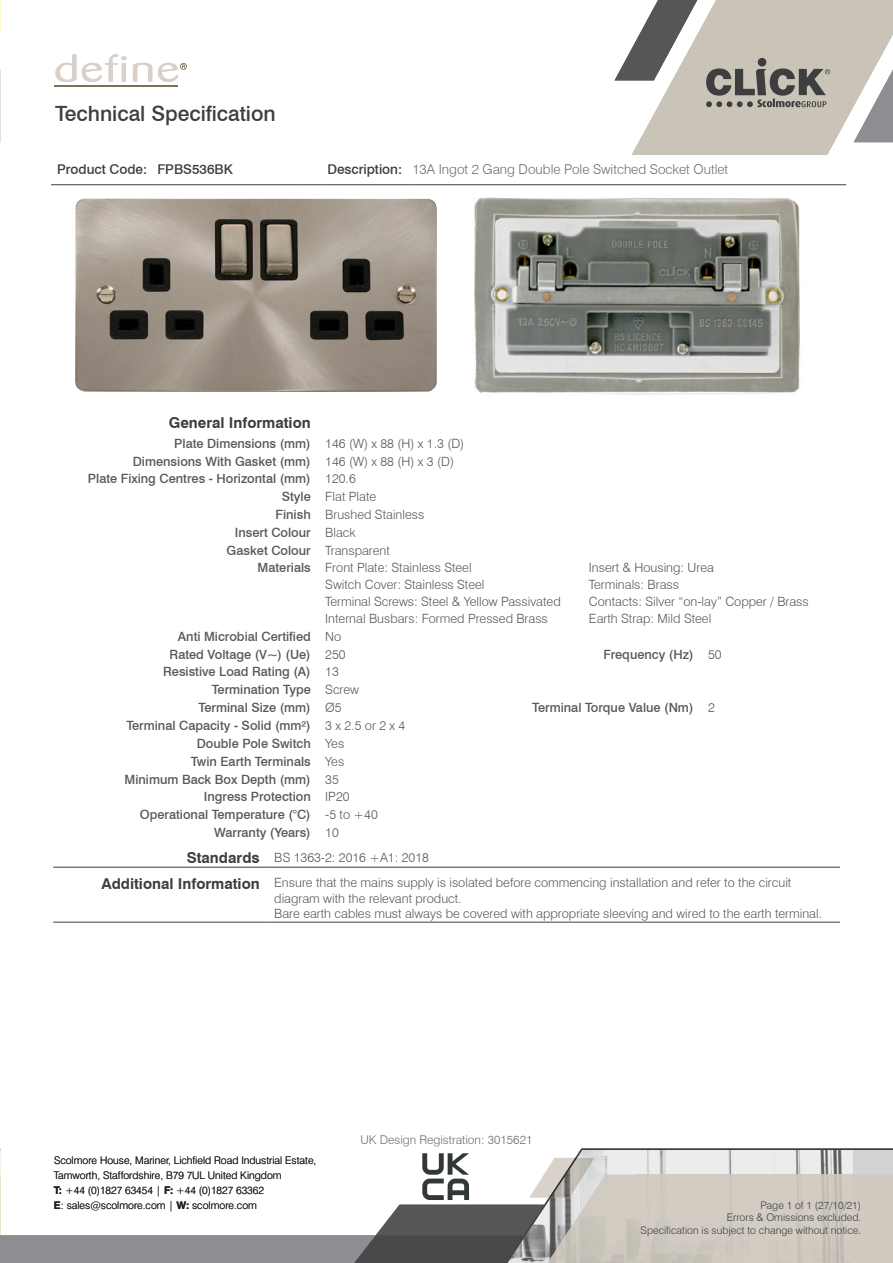
<style>
.page{position:relative;width:893px;height:1263px;background:#fff}
.page>*{position:absolute;margin:0;border:0;box-sizing:border-box;transform-origin:0 0}
.t1{font:500 21px "Swiss 721 BT";color:#3e3e3f}
.Main_Headers{font:700 15px "Swiss 721 BT";color:#3e3e3f}
.Description_Text_wit{font:300 13.5px "Swiss 721 BT";color:#6c6d70}
.Leading_Box_Text{font:500 13.5px "Swiss 721 BT";color:#3e3e3f}
.Product_Code_Text{font:500 13.5px "Swiss 721 BT";color:#3e3e3f}
.Table_Text_Right{font:300 12.75px/15.3px "Swiss 721 BT";color:#57585a}
.Table_Text_Left{font:500 12.75px "Swiss 721 BT";color:#57585a}
.Right_Information_Te{font:300 12px "Swiss 721 BT";color:#6c6d70}
.t2{font:300 10.5px/15px "Swiss 721 BT";color:#231f20}
.Ommissions_Text_Grey{font:300 10.5px "Swiss 721 BT";color:#3e3e3f}
.s1{font-weight:700}
</style>
<div class="page">
<svg style="left:56px;top:54px;width:20px;height:28px"></svg>
<svg style="left:82px;top:54px;width:44px;height:28px"></svg>
<svg style="left:133px;top:63px;width:19px;height:19px"></svg>
<hr style="left:54px;top:85px;width:123px;height:2px;background:#806f57">
<svg style="left:158px;top:63px;width:29px;height:19px"></svg>
<svg style="left:615px;top:0;width:278px;height:155px"></svg>
<svg style="left:0;top:1148px;width:893px;height:115px"></svg>
<hr style="left:51px;top:184px;width:102px;height:1px;background:#3e3e3f">
<hr style="left:153px;top:184px;width:149px;height:1px;background:#3e3e3f">
<svg style="left:302px;top:184px;width:21px;height:1px"></svg>
<hr style="left:323px;top:184px;width:85px;height:1px;background:#3e3e3f">
<hr style="left:408px;top:184px;width:438px;height:1px;background:#3e3e3f">
<img style="left:75px;top:198px;width:362px;height:194px">
<img style="left:474px;top:197px;width:326px;height:198px">
<hr style="left:53px;top:867px;width:213px;height:1px;background:#3e3e3f">
<hr style="left:266px;top:867px;width:578px;height:1px;background:#3e3e3f">
<hr style="left:53px;top:922px;width:213px;height:1px;background:#3e3e3f">
<hr style="left:266px;top:922px;width:578px;height:1px;background:#3e3e3f">
<div style="left:840px;top:398px;width:37px;height:749px;background:#fff"></div>
<h1 class="t1" style="left:55px;top:101px;width:222px">Technical Specification</h1>
<p class="Leading_Box_Text" style="left:57px;top:161px;width:92px">Product Code:</p>
<p class="Product_Code_Text" style="left:157px;top:161px;width:77px">FPBS536BK</p>
<p class="Leading_Box_Text" style="left:327px;top:161px;width:76px">Description:</p>
<p class="Description_Text_wit" style="left:412px;top:161px;width:317px">13A Ingot 2 Gang Double Pole Switched Socket Outlet</p>
<p class="Main_Headers" style="left:169px;top:412px;width:144px">General Information</p>
<p class="Table_Text_Left" style="left:174px;top:435px;width:138px">Plate Dimensions (mm)</p>
<p class="Table_Text_Right" style="left:325px;top:435px;width:140px">146 (W) x 88 (H) x 1.3 (D)</p>
<p class="Table_Text_Left" style="left:133px;top:453px;width:179px">Dimensions With Gasket (mm)</p>
<p class="Table_Text_Right" style="left:325px;top:453px;width:130px">146 (W) x 88 (H) x 3 (D)</p>
<p class="Table_Text_Left" style="left:88px;top:471px;width:224px">Plate Fixing Centres - Horizontal (mm)</p>
<p class="Table_Text_Right" style="left:325px;top:471px;width:32px">120.6</p>
<p class="Table_Text_Left" style="left:282px;top:489px;width:31px">Style</p>
<p class="Table_Text_Right" style="left:325px;top:489px;width:52px">Flat Plate</p>
<p class="Table_Text_Left" style="left:276px;top:507px;width:37px">Finish</p>
<p class="Table_Text_Right" style="left:325px;top:507px;width:101px">Brushed Stainless</p>
<p class="Table_Text_Left" style="left:235px;top:525px;width:77px">Insert Colour</p>
<p class="Table_Text_Right" style="left:325px;top:525px;width:32px">Black</p>
<p class="Table_Text_Left" style="left:227px;top:542px;width:86px">Gasket Colour</p>
<p class="Table_Text_Right" style="left:325px;top:542px;width:66px">Transparent</p>
<p class="Table_Text_Left" style="left:258px;top:560px;width:55px">Materials</p>
<p class="Table_Text_Right" style="left:325px;top:560px;width:148px">Front Plate: Stainless Steel</p>
<p class="Table_Text_Right" style="left:589px;top:560px;width:127px">Insert &amp; Housing: Urea</p>
<p class="Table_Text_Right" style="left:325px;top:577px;width:161px">Switch Cover: Stainless Steel</p>
<p class="Table_Text_Right" style="left:589px;top:577px;width:92px">Terminals: Brass</p>
<p class="Table_Text_Right" style="left:325px;top:594px;width:237px">Terminal Screws: Steel &amp; Yellow Passivated</p>
<p class="Table_Text_Right" style="left:589px;top:594px;width:221px">Contacts: Silver “on-lay” Copper / Brass</p>
<p class="Table_Text_Right" style="left:325px;top:611px;width:224px">Internal Busbars: Formed Pressed Brass</p>
<p class="Table_Text_Right" style="left:589px;top:611px;width:124px">Earth Strap: Mild Steel</p>
<p class="Table_Text_Left" style="left:178px;top:628px;width:134px">Anti Microbial Certified</p>
<p class="Table_Text_Right" style="left:325px;top:628px;width:18px">No</p>
<p class="Table_Text_Left" style="left:170px;top:646px;width:143px">Rated Voltage (V~) (Ue)</p>
<p class="Table_Text_Right" style="left:325px;top:646px;width:22px">250</p>
<p class="Table_Text_Left" style="left:603px;top:646px;width:92px">Frequency (Hz)</p>
<p class="Table_Text_Right" style="left:708px;top:646px;width:15px">50</p>
<p class="Table_Text_Left" style="left:163px;top:664px;width:149px">Resistive Load Rating (A)</p>
<p class="Table_Text_Right" style="left:325px;top:664px;width:15px">13</p>
<p class="Table_Text_Left" style="left:212px;top:682px;width:100px">Termination Type</p>
<p class="Table_Text_Right" style="left:325px;top:682px;width:35px">Screw</p>
<p class="Table_Text_Left" style="left:199px;top:700px;width:114px">Terminal Size (mm)</p>
<p class="Table_Text_Right" style="left:325px;top:700px;width:18px">Ø5</p>
<p class="Table_Text_Left" style="left:532px;top:700px;width:163px">Terminal Torque Value (Nm)</p>
<p class="Table_Text_Right" style="left:708px;top:700px;width:8px">2</p>
<p class="Table_Text_Left" style="left:126px;top:718px;width:186px">Terminal Capacity - Solid (mm²)</p>
<p class="Table_Text_Right" style="left:325px;top:718px;width:82px">3 x 2.5 or 2 x 4</p>
<p class="Table_Text_Left" style="left:197px;top:736px;width:115px">Double Pole Switch</p>
<p class="Table_Text_Right" style="left:325px;top:735px;width:20px">Yes</p>
<p class="Table_Text_Left" style="left:191px;top:753px;width:122px">Twin Earth Terminals</p>
<p class="Table_Text_Right" style="left:325px;top:753px;width:20px">Yes</p>
<p class="Table_Text_Left" style="left:125px;top:771px;width:188px">Minimum Back Box Depth (mm)</p>
<p class="Table_Text_Right" style="left:325px;top:771px;width:15px">35</p>
<p class="Table_Text_Left" style="left:204px;top:789px;width:108px">Ingress Protection</p>
<p class="Table_Text_Right" style="left:325px;top:789px;width:26px">IP20</p>
<p class="Table_Text_Left" style="left:140px;top:807px;width:172px">Operational Temperature (°C)</p>
<p class="Table_Text_Right" style="left:325px;top:807px;width:54px">-5 to +40</p>
<p class="Table_Text_Left" style="left:214px;top:825px;width:98px">Warranty (Years)</p>
<p class="Table_Text_Right" style="left:325px;top:825px;width:15px">10</p>
<p class="Main_Headers" style="left:187px;top:847px;width:74px">Standards</p>
<p class="Table_Text_Right" style="left:274px;top:850px;width:156px">BS 1363-2: 2016 +A1: 2018</p>
<p class="Main_Headers" style="left:101px;top:873px;width:160px">Additional Information</p>
<p class="Table_Text_Right" style="left:274px;top:875px;width:549px">Ensure that the mains supply is isolated before commencing installation and refer to the circuit diagram with the relevant product.<br>Bare earth cables must always be covered with appropriate sleeving and wired to the earth terminal.</p>
<p class="t2" style="left:54px;top:1153px;width:264px">Scolmore House, Mariner, Lichfield Road Industrial Estate, Tamworth, Staffordshire, B79 7UL United Kingdom<br><span class="s1">T:</span> +44 (0)1827 63454 | <span class="s1">F:</span> +44 (0)1827 63362<br><span class="s1">E</span>: sales@scolmore.com | <span class="s1">W:</span> scolmore.com</p>
<p class="Right_Information_Te" style="left:360px;top:1133px;width:173px">UK Design Registration: 3015621</p>
<p class="Ommissions_Text_Grey" style="left:761px;top:1199px;width:102px">Page 1 of 1 (27/10/21)</p>
<p class="Ommissions_Text_Grey" style="left:727px;top:1211px;width:136px">Errors &amp; Omissions excluded.</p>
<p class="Ommissions_Text_Grey" style="left:641px;top:1224px;width:222px">Specification is subject to change without notice.</p>
</div>
